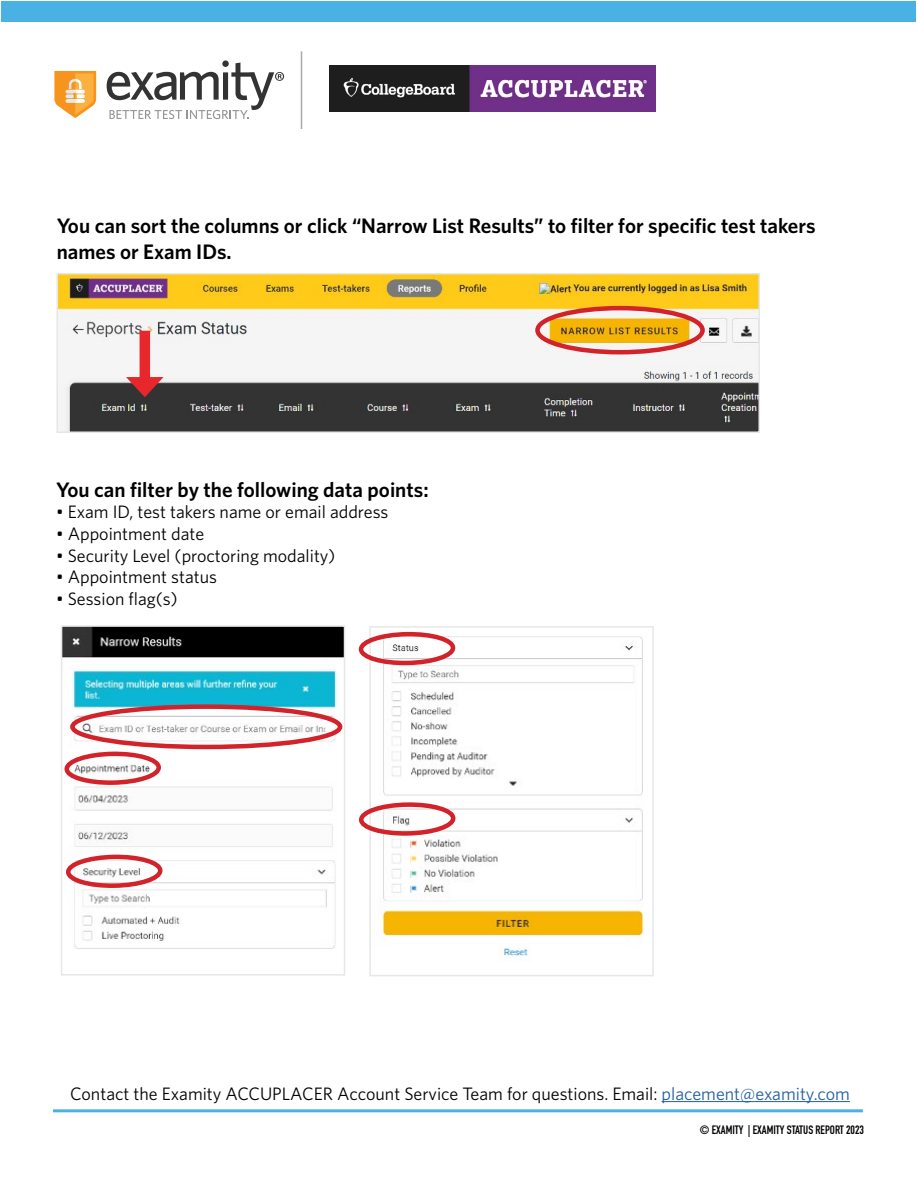
<style>
.page{position:relative;width:918px;height:1188px;background:#fff}
.page>*{position:absolute;margin:0;border:0;box-sizing:border-box;transform-origin:0 0}
.t1{font:600 21px/25.2px "Whitney";color:#000}
.t2{font:18px "Whitney";color:#000}
.t3{font:700 12px "DIN Condensed";color:#000}
.s1{color:#215e9e}
</style>
<div class="page">
<img style="left:59px;top:276px;width:698px;height:154px">
<div style="left:56px;top:273px;width:704px;height:160px;border:2px solid #e6e7e8"></div>
<div style="left:2px;top:2px;width:914px;height:20px;background:#4ab1e4"></div>
<svg style="left:54px;top:71px;width:43px;height:47px"></svg>
<svg style="left:107px;top:60px;width:177px;height:59px"></svg>
<hr style="left:301px;top:51px;width:1px;height:78px;background:#a7a9ac">
<img style="left:330px;top:66px;width:326px;height:46px">
<div style="left:535px;top:306px;width:170px;height:48px;border:4px solid #d2232a;border-radius:50%"></div>
<div style="left:140px;top:331px;width:10px;height:54px;background:#e7272b"></div>
<svg style="left:126px;top:377px;width:38px;height:20px"></svg>
<img style="left:64px;top:628px;width:278px;height:321px">
<div style="left:61px;top:625px;width:284px;height:351px;border:2px solid #e6e7e8"></div>
<img style="left:372px;top:633px;width:272px;height:323px">
<div style="left:369px;top:626px;width:285px;height:350px;border:2px solid #e6e7e8"></div>
<div style="left:70px;top:704px;width:272px;height:45px;border:4px solid #d2232a;border-radius:50%"></div>
<div style="left:64px;top:751px;width:97px;height:34px;border:4px solid #d2232a;border-radius:50%"></div>
<div style="left:66px;top:854px;width:97px;height:34px;border:4px solid #d2232a;border-radius:50%"></div>
<div style="left:359px;top:631px;width:96px;height:35px;border:4px solid #d2232a;border-radius:50%"></div>
<div style="left:359px;top:802px;width:97px;height:34px;border:4px solid #d2232a;border-radius:50%"></div>
<hr style="left:662px;top:1101px;width:188px;height:1px;background:#215e9e">
<hr style="left:53px;top:1109px;width:810px;height:3px;background:#4ab1e4">
<p class="t1" style="left:57px;top:213px;width:760px">You can sort the columns or click “Narrow List Results” to filter for specific test takers names or Exam IDs.</p>
<p class="t1" style="left:56px;top:477px;width:374px">You can filter by the following data points:</p>
<p class="t2" style="left:56px;top:500px;width:334px">• Exam ID, test takers name or email address</p>
<p class="t2" style="left:56px;top:522px;width:150px">• Appointment date</p>
<p class="t2" style="left:56px;top:543px;width:281px">• Security Level (proctoring modality)</p>
<p class="t2" style="left:56px;top:565px;width:162px">• Appointment status</p>
<p class="t2" style="left:56px;top:587px;width:123px">• Session flag(s)</p>
<p class="t2" style="left:70px;top:1082px;width:781px">Contact the Examity ACCUPLACER Account Service Team for questions. Email: <span class="s1">placement@examity.com</span></p>
<p class="t3" style="left:700px;top:1121px;width:166px">© EXAMITY | EXAMITY STATUS REPORT 2023</p>
</div>
